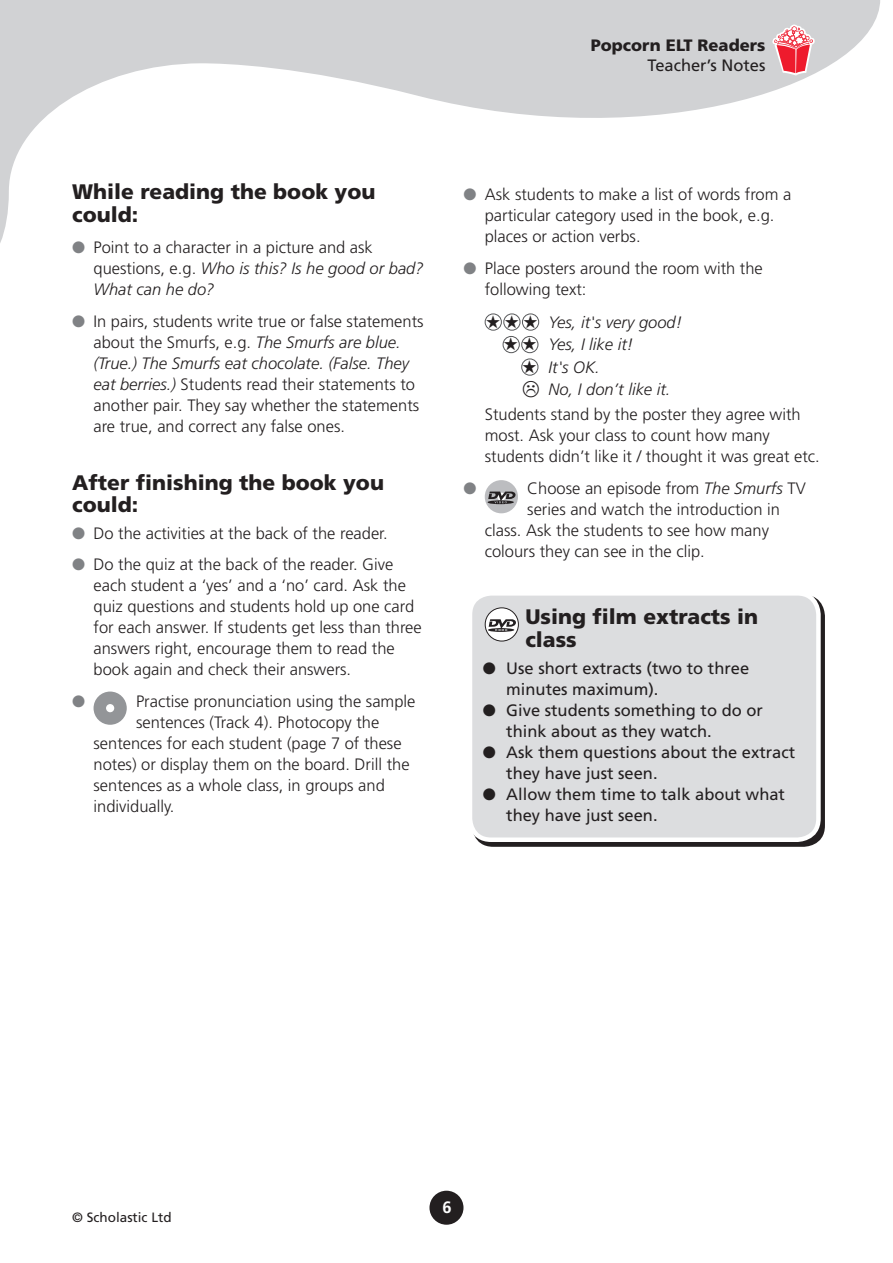
<style>
.page{position:relative;width:893px;height:1263px;background:#fff}
.page>*{position:absolute;margin:0;border:0;box-sizing:border-box;transform-origin:0 0}
.t1{font:900 21px/22.5px "Frutiger";color:#231f20}
.t2{font:300 16.5px/21px "Frutiger";color:#231f20}
.t3{font:16.5px/21px "Frutiger";color:#231f20}
.t4{font:italic 300 16.5px/22.5px "Frutiger";color:#231f20}
.t5{font:900 16.5px "Frutiger";color:#231f20}
.t6{font:16.5px "Zapf Dingbats ITC";color:#808285}
.t7{font:700 16.5px "Frutiger";color:#fff}
.t8{font:13.5px "Frutiger";color:#231f20}
.s1{color:#808285}
.s2{font-style:italic}
</style>
<div class="page">
<svg style="left:0;top:0;width:880px;height:243px"></svg>
<div style="left:429px;top:1191px;width:34px;height:34px;background:#231f20;border-radius:50%"></div>
<svg style="left:772px;top:25px;width:43px;height:51px;background:#e8949c"></svg>
<div style="left:94px;top:691px;width:33px;height:34px;background:#939598;border-radius:50%"></div>
<div style="left:106px;top:704px;width:8px;height:8px;border:2px solid #fff;border-radius:50%"></div>
<div style="left:485px;top:314px;width:17px;height:17px;border:1px solid #57585a;border-radius:50%"></div>
<div style="left:503px;top:314px;width:17px;height:17px;border:1px solid #57585a;border-radius:50%"></div>
<div style="left:522px;top:314px;width:17px;height:17px;border:1px solid #57585a;border-radius:50%"></div>
<div style="left:503px;top:336px;width:17px;height:17px;border:1px solid #57585a;border-radius:50%"></div>
<div style="left:521px;top:336px;width:17px;height:17px;border:1px solid #57585a;border-radius:50%"></div>
<div style="left:521px;top:359px;width:17px;height:17px;border:1px solid #57585a;border-radius:50%"></div>
<div style="left:485px;top:480px;width:33px;height:33px;background:#bcbdc0;border-radius:50%"></div>
<svg style="left:488px;top:492px;width:28px;height:12px"></svg>
<div style="left:472px;top:595px;width:353px;height:252px;background:#231f20;border-radius:21px"></div>
<div style="left:470px;top:593px;width:348px;height:247px;background:#dcdddf;border-radius:21px"></div>
<div style="left:468px;top:591px;width:353px;height:251px;border:4px solid #fff;border-radius:21px"></div>
<div style="left:485px;top:608px;width:33px;height:33px;background:#fff;border-radius:50%"></div>
<div style="left:485px;top:607px;width:34px;height:34px;border:1px solid #231f20;border-radius:50%"></div>
<svg style="left:488px;top:619px;width:28px;height:13px"></svg>
<p class="t5" style="left:591px;top:35px;width:176px">Popcorn ELT Readers</p>
<p class="t3" style="left:647px;top:54px;width:119px">Teacher’s Notes</p>
<p class="t1" style="left:72px;top:180px;width:305px">While reading the book you could:</p>
<p class="t2" style="left:94px;top:237px;width:332px;text-indent:-21px"><span class="s1">●</span> Point to a character in a picture and ask questions, e.g. <span class="s2">Who is this? Is he good or bad?<br>What can he do?</span></p>
<p class="t2" style="left:94px;top:310px;width:332px;text-indent:-21px"><span class="s1">●</span> In pairs, students write true or false statements about the Smurfs, e.g. <span class="s2">The Smurfs are blue. (True.) The Smurfs eat chocolate. (False. They eat berries.)</span> Students read their statements to another pair. They say whether the statements are true, and correct any false ones.</p>
<p class="t1" style="left:72px;top:471px;width:313px">After finishing the book you could:</p>
<p class="t2" style="left:72px;top:522px;width:317px"><span class="s1">●</span> Do the activities at the back of the reader.</p>
<p class="t2" style="left:94px;top:554px;width:330px;text-indent:-21px"><span class="s1">●</span> Do the quiz at the back of the reader. Give each student a ‘yes’ and a ‘no’ card. Ask the quiz questions and students hold up one card for each answer. If students get less than three answers right, encourage them to read the book again and check their answers.</p>
<p class="t6" style="left:72px;top:693px;width:15px">●</p>
<p class="t2" style="left:136px;top:690px;width:281px">Practise pronunciation using the sample</p>
<p class="t2" style="left:136px;top:711px;width:245px">sentences (Track 4). Photocopy the</p>
<p class="t2" style="left:94px;top:732px;width:310px">sentences for each student (page 7 of these</p>
<p class="t2" style="left:94px;top:753px;width:318px">notes) or display them on the board. Drill the</p>
<p class="t2" style="left:94px;top:774px;width:293px">sentences as a whole class, in groups and</p>
<p class="t2" style="left:94px;top:795px;width:82px">individually.</p>
<p class="t2" style="left:485px;top:184px;width:308px;text-indent:-21px"><span class="s1">●</span> Ask students to make a list of words from a particular category used in the book, e.g. places or action verbs.</p>
<p class="t2" style="left:485px;top:257px;width:280px;text-indent:-21px"><span class="s1">●</span> Place posters around the room with the following text:</p>
<p class="t4" style="left:486px;top:310px;width:198px">★ ★ ★ Yes, it's very good!</p>
<p class="t4" style="left:504px;top:333px;width:131px">★ ★ Yes, I like it!</p>
<p class="t4" style="left:549px;top:355px;width:123px;text-indent:-26px">★ It's OK.<br>No, I don’t like it.</p>
<p class="t2" style="left:485px;top:404px;width:336px">Students stand by the poster they agree with most. Ask your class to count how many students didn’t like it / thought it was great etc.</p>
<p class="t6" style="left:463px;top:480px;width:15px">●</p>
<p class="t2" style="left:527px;top:478px;width:280px">Choose an episode from <span class="s2">The Smurfs</span> TV</p>
<p class="t2" style="left:527px;top:499px;width:254px">series and watch the introduction in</p>
<p class="t2" style="left:485px;top:520px;width:286px">class. Ask the students to see how many</p>
<p class="t2" style="left:485px;top:541px;width:222px">colours they can see in the clip.</p>
<p class="t1" style="left:525px;top:605px;width:234px">Using film extracts in class</p>
<p class="t3" style="left:506px;top:657px;width:244px;text-indent:-23px">● Use short extracts (two to three minutes maximum).</p>
<p class="t3" style="left:506px;top:699px;width:258px;text-indent:-23px">● Give students something to do or think about as they watch.</p>
<p class="t3" style="left:506px;top:741px;width:290px;text-indent:-23px">● Ask them questions about the extract they have just seen.</p>
<p class="t3" style="left:506px;top:783px;width:280px;text-indent:-23px">● Allow them time to talk about what they have just seen.</p>
<p class="t8" style="left:72px;top:1210px;width:101px">© Scholastic Ltd</p>
<p class="t7" style="left:442px;top:1198px;width:11px">6</p>
</div>
